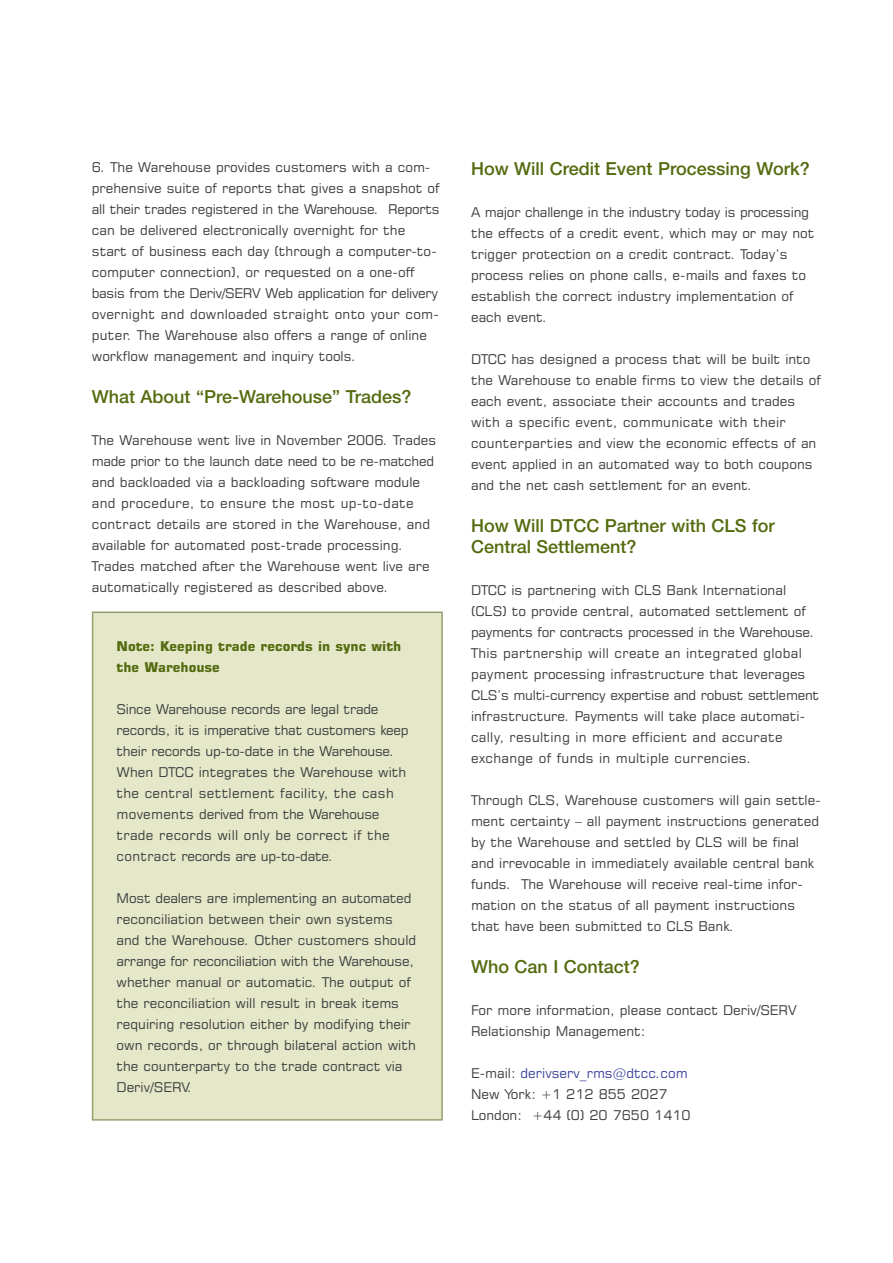
<style>
.page{position:relative;width:893px;height:1263px;background:#fff}
.page>*{position:absolute;margin:0;border:0;box-sizing:border-box;transform-origin:0 0}
.t1{font:500 18px/21px "Helvetica Neue";color:#546b0f}
.t2{font:13.5px/21px "Square 721 BT";color:#3e3e3f}
.t3{font:13.5px/21px "Square 721 BT";letter-spacing:-.02em;color:#3e3e3f}
.t4{font:700 13.5px/21px "Square 721 BT";color:#546b0f}
.s1{color:#3e459d}
</style>
<div class="page">
<div style="left:93px;top:612px;width:349px;height:508px;background:#e5e7c9"></div>
<div style="left:92px;top:611px;width:351px;height:510px;border:2px solid #999e6f"></div>
<p class="t2" style="left:92px;top:158px;width:350px">6. The Warehouse provides customers with a com&shy;prehensive suite of reports that gives a snapshot of all their trades registered in the Warehouse. Reports can be delivered electronically overnight for the start of business each day (through a computer-to&shy;computer connection), or requested on a one-off basis from the Deriv/SERV Web application for delivery overnight and downloaded straight onto your com&shy;puter. The Warehouse also offers a range of online workflow management and inquiry tools.</p>
<h1 class="t1" style="left:92px;top:388px;width:321px">What About “Pre-Warehouse” Trades?</h1>
<p class="t2" style="left:92px;top:431px;width:346px">The Warehouse went live in November 2006. Trades made prior to the launch date need to be re-matched and backloaded via a backloading software module and procedure, to ensure the most up-to-date contract details are stored in the Warehouse, and available for automated post-trade processing.<br>Trades matched after the Warehouse went live are automatically registered as described above.</p>
<p class="t4" style="left:117px;top:637px;width:286px">Note: Keeping trade records in sync with the Warehouse</p>
<p class="t3" style="left:117px;top:700px;width:294px">Since Warehouse records are legal trade records, it is imperative that customers keep their records up-to-date in the Warehouse.<br>When DTCC integrates the Warehouse with the central settlement facility, the cash movements derived from the Warehouse trade records will only be correct if the contract records are up-to-date.</p>
<p class="t2" style="left:117px;top:889px;width:301px">Most dealers are implementing an automated reconciliation between their own systems and the Warehouse. Other customers should arrange for reconciliation with the Warehouse, whether manual or automatic. The output of the reconciliation will result in break items requiring resolution either by modifying their own records, or through bilateral action with the counterparty to the trade contract via Deriv/SERV.</p>
<h1 class="t1" style="left:471px;top:160px;width:340px">How Will Credit Event Processing Work?</h1>
<p class="t2" style="left:471px;top:203px;width:345px">A major challenge in the industry today is processing the effects of a credit event, which may or may not trigger protection on a credit contract. Today’s process relies on phone calls, e-mails and faxes to establish the correct industry implementation of each event.</p>
<p class="t2" style="left:471px;top:350px;width:352px">DTCC has designed a process that will be built into the Warehouse to enable firms to view the details of each event, associate their accounts and trades with a specific event, communicate with their counterparties and view the economic effects of an event applied in an automated way to both coupons and the net cash settlement for an event.</p>
<h1 class="t1" style="left:471px;top:517px;width:305px">How Will DTCC Partner with CLS for<br>Central Settlement?</h1>
<p class="t2" style="left:471px;top:581px;width:350px">DTCC is partnering with CLS Bank International (CLS) to provide central, automated settlement of payments for contracts processed in the Warehouse.<br>This partnership will create an integrated global payment processing infrastructure that leverages CLS’s multi-currency expertise and robust settlement infrastructure. Payments will take place automati&shy;cally, resulting in more efficient and accurate exchange of funds in multiple currencies.</p>
<p class="t2" style="left:471px;top:791px;width:351px">Through CLS, Warehouse customers will gain settle&shy;ment certainty – all payment instructions generated by the Warehouse and settled by CLS will be final and irrevocable in immediately available central bank funds. The Warehouse will receive real-time infor&shy;mation on the status of all payment instructions that have been submitted to CLS Bank.</p>
<h1 class="t1" style="left:471px;top:958px;width:170px">Who Can I Contact?</h1>
<p class="t2" style="left:471px;top:1001px;width:327px">For more information, please contact Deriv/SERV<br>Relationship Management:</p>
<p class="t2" style="left:471px;top:1064px;width:221px">E-mail: <span class="s1">derivserv_rms@dtcc.com<br></span>New York: +1 212 855 2027<br>London: +44 (0) 20 7650 1410</p>
</div>
